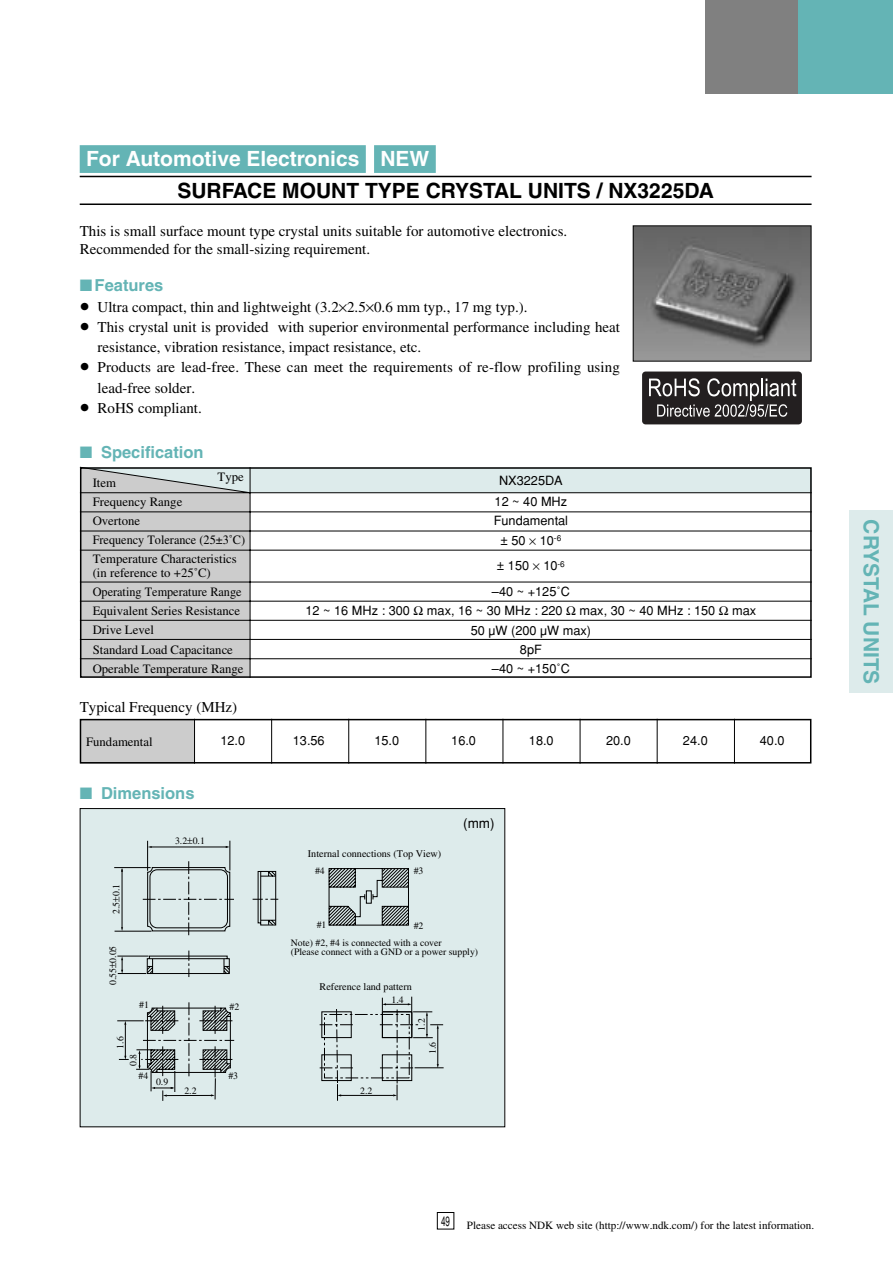
<style>
.page{position:relative;width:893px;height:1262px;background:#fff}
.page>*{position:absolute;margin:0;border:0;box-sizing:border-box;transform-origin:0 0}
.t1{font:700 21px "Helvetica";color:#000}
.t2{font:700 21px "Helvetica";color:#fff}
.t3{font:700 21px "Helvetica";color:#64b4b5}
.t4{font:700 16.5px "Helvetica";color:#64b4b5}
.t5{font:15px/18px "Times";color:#000}
.t6{font:13.5px "Helvetica";color:#000}
.t7{font:13.5px "Helvetica";color:#000;scale:.6 1}
.t8{font:12.75px/19.2px "Times";color:#000}
.t9{font:12.75px/19.2px "Helvetica";color:#000;text-align:center}
.t10{font:11.1px "Times";color:#000}
.t11{font:10.2px "Times";color:#000}
.t12{font:9.75px/9.9px "Times";color:#000}
.s1{font-family:"Yamaha Manual Font"}
</style>
<div class="page">
<div style="left:437px;top:1212px;width:17px;height:17px;border:1px solid #000"></div>
<div style="left:705px;top:0;width:93px;height:94px;background:#808080"></div>
<div style="left:849px;top:510px;width:43px;height:183px;background:#ddebeb"></div>
<div style="left:798px;top:0;width:94px;height:94px;background:#64b4b5"></div>
<hr style="left:80px;top:176px;width:731px;height:1px;background:#000">
<hr style="left:80px;top:203px;width:731px;height:2px;background:#000">
<div style="left:80px;top:809px;width:424px;height:317px;background:#ddebeb"></div>
<hr style="left:147px;top:840px;width:1px;height:30px;background:#000">
<hr style="left:151px;top:846px;width:76px;height:1px;background:#000">
<hr style="left:229px;top:840px;width:1px;height:30px;background:#000">
<svg style="left:319px;top:996px;width:124px;height:104px"></svg>
<svg style="left:117px;top:1002px;width:117px;height:98px"></svg>
<img style="left:634px;top:227px;width:175px;height:132px">
<div style="left:80px;top:719px;width:115px;height:44px;background:#ccc"></div>
<div style="left:80px;top:719px;width:731px;height:44px;border:2px solid #000"></div>
<hr style="left:194px;top:718px;width:1px;height:45px;background:#000">
<hr style="left:271px;top:718px;width:1px;height:45px;background:#000">
<hr style="left:348px;top:718px;width:1px;height:45px;background:#000">
<hr style="left:425px;top:718px;width:1px;height:45px;background:#000">
<hr style="left:502px;top:718px;width:1px;height:45px;background:#000">
<hr style="left:579px;top:718px;width:1px;height:45px;background:#000">
<hr style="left:656px;top:718px;width:1px;height:45px;background:#000">
<hr style="left:734px;top:718px;width:1px;height:45px;background:#000">
<div style="left:80px;top:145px;width:286px;height:28px;background:#64b4b5"></div>
<div style="left:374px;top:145px;width:62px;height:28px;background:#64b4b5"></div>
<div style="left:642px;top:371px;width:159px;height:53px;background:#231f20;border-radius:4px"></div>
<svg style="left:649px;top:378px;width:147px;height:39px"></svg>
<svg style="left:114px;top:861px;width:295px;height:116px"></svg>
<svg style="left:80px;top:467px;width:731px;height:211px"></svg>
<p class="t2" style="left:86px;top:151px;width:275px">For Automotive Electronics</p>
<p class="t2" style="left:380px;top:151px;width:50px">NEW</p>
<p class="t1" style="left:177px;top:183px;width:538px">SURFACE MOUNT TYPE CRYSTAL UNITS / NX3225DA</p>
<p class="t5" style="left:80px;top:223px;width:489px">This is small surface mount type crystal units suitable for automotive electronics.<br>Recommended for the small-sizing requirement.</p>
<p class="t4" style="left:80px;top:279px;width:85px">■Features</p>
<p class="t5" style="left:80px;top:299px;width:449px"><span class="s1">8</span> Ultra compact, thin and lightweight (3.2 2.5 0.6 mm typ., 17 mg typ.).</p>
<p class="t5" style="left:80px;top:319px;width:542px"><span class="s1">8</span> This crystal unit is provided with superior environmental performance including heat</p>
<p class="t5" style="left:98px;top:339px;width:325px">resistance, vibration resistance, impact resistance, etc.</p>
<p class="t5" style="left:80px;top:360px;width:541px"><span class="s1">8</span> Products are lead-free. These can meet the requirements of re-flow profiling using</p>
<p class="t5" style="left:98px;top:380px;width:99px">lead-free solder.</p>
<p class="t5" style="left:80px;top:400px;width:124px"><span class="s1">8</span> RoHS compliant.</p>
<p class="t4" style="left:80px;top:446px;width:125px">■ Specification</p>
<p class="t8" style="left:93px;top:474px;width:25px">Item</p>
<p class="t8" style="left:217px;top:468px;width:28px">Type</p>
<p class="t8" style="left:93px;top:493px;width:154px">Frequency Range<br>Overtone<br>Frequency Tolerance (25±3˚C)<br>Temperature Characteristics</p>
<p class="t8" style="left:93px;top:564px;width:152px">(in reference to +25˚C)<br>Operating Temperature Range<br>Equivalent Series Resistance<br>Drive Level<br>Standard Load Capacitance<br>Operable Temperature Range</p>
<p class="t9" style="left:494px;top:470px;width:74px;line-height:21.8px">NX3225DA<br>12 ~ 40 MHz</p>
<p class="t9" style="left:493px;top:512px;width:76px">Fundamental ± 50 10<sup>-6</sup></p>
<p class="t9" style="left:492px;top:553px;width:79px;line-height:26.2px">± 150 10<sup>-6 </sup>–40 ~ +125˚C</p>
<p class="t9" style="left:305px;top:602px;width:106px">12 ~ 16 MHz : 300</p>
<p class="t9" style="left:427px;top:602px;width:137px">max, 16 ~ 30 MHz : 220</p>
<p class="t9" style="left:579px;top:602px;width:137px">max, 30 ~ 40 MHz : 150</p>
<p class="t9" style="left:732px;top:602px;width:26px">max</p>
<p class="t9" style="left:470px;top:622px;width:122px">50 µW (200 µW max)<br>8pF<br>–40 ~ +150˚C</p>
<p class="t5" style="left:80px;top:699px;width:159px">Typical Frequency (MHz)</p>
<p class="t8" style="left:86px;top:733px;width:68px">Fundamental</p>
<p class="t9" style="left:220px;top:731px;width:26px">12.0</p>
<p class="t9" style="left:293px;top:731px;width:33px">13.56</p>
<p class="t9" style="left:374px;top:731px;width:26px">15.0</p>
<p class="t9" style="left:451px;top:731px;width:26px">16.0</p>
<p class="t9" style="left:529px;top:731px;width:26px">18.0</p>
<p class="t9" style="left:606px;top:731px;width:26px">20.0</p>
<p class="t9" style="left:683px;top:731px;width:26px">24.0</p>
<p class="t9" style="left:759px;top:731px;width:26px">40.0</p>
<p class="t4" style="left:80px;top:787px;width:116px">■ Dimensions</p>
<p class="t12" style="left:175px;top:837px;width:31px">3.2 0.1</p>
<p class="t12" style="left:112px;top:914px;width:31px;rotate:-90deg">2.5 0.1</p>
<p class="t12" style="left:109px;top:985px;width:41px;rotate:-90deg">0.55 0.05</p>
<p class="t12" style="left:116px;top:1048px;width:14px;rotate:-90deg">1.6</p>
<p class="t12" style="left:139px;top:1000px;width:11px">#1</p>
<p class="t12" style="left:229px;top:1002px;width:11px">#2</p>
<p class="t12" style="left:129px;top:1066px;width:14px;rotate:-90deg">0.8</p>
<p class="t12" style="left:138px;top:1072px;width:11px">#4</p>
<p class="t12" style="left:228px;top:1071px;width:11px">#3</p>
<p class="t12" style="left:156px;top:1078px;width:14px">0.9</p>
<p class="t12" style="left:184px;top:1086px;width:14px">2.2</p>
<p class="t11" style="left:308px;top:849px;width:135px">Internal connections (Top View)</p>
<p class="t12" style="left:315px;top:867px;width:11px">#4</p>
<p class="t12" style="left:317px;top:920px;width:11px">#1</p>
<p class="t12" style="left:413px;top:866px;width:11px">#3</p>
<p class="t12" style="left:413px;top:921px;width:11px">#2</p>
<p class="t6" style="left:463px;top:818px;width:33px">(mm)</p>
<p class="t12" style="left:291px;top:938px;width:189px">Note) #2, #4 is connected with a cover<br>(Please connect with a GND or a power supply)</p>
<p class="t11" style="left:319px;top:983px;width:94px">Reference land pattern</p>
<p class="t12" style="left:360px;top:1086px;width:14px">2.2</p>
<p class="t12" style="left:391px;top:995px;width:14px">1.4</p>
<p class="t12" style="left:417px;top:1030px;width:14px;rotate:-90deg">1.2</p>
<p class="t12" style="left:428px;top:1053px;width:14px;rotate:-90deg">1.6</p>
<p class="t7" style="left:441px;top:1216px;width:16px">49</p>
<p class="t10" style="left:467px;top:1220px;width:349px">Please access NDK web site (http://www.ndk.com/) for the latest information.</p>
<p class="t3" style="left:878px;top:519px;width:167px;rotate:90deg">CRYSTAL UNITS</p>
</div>
